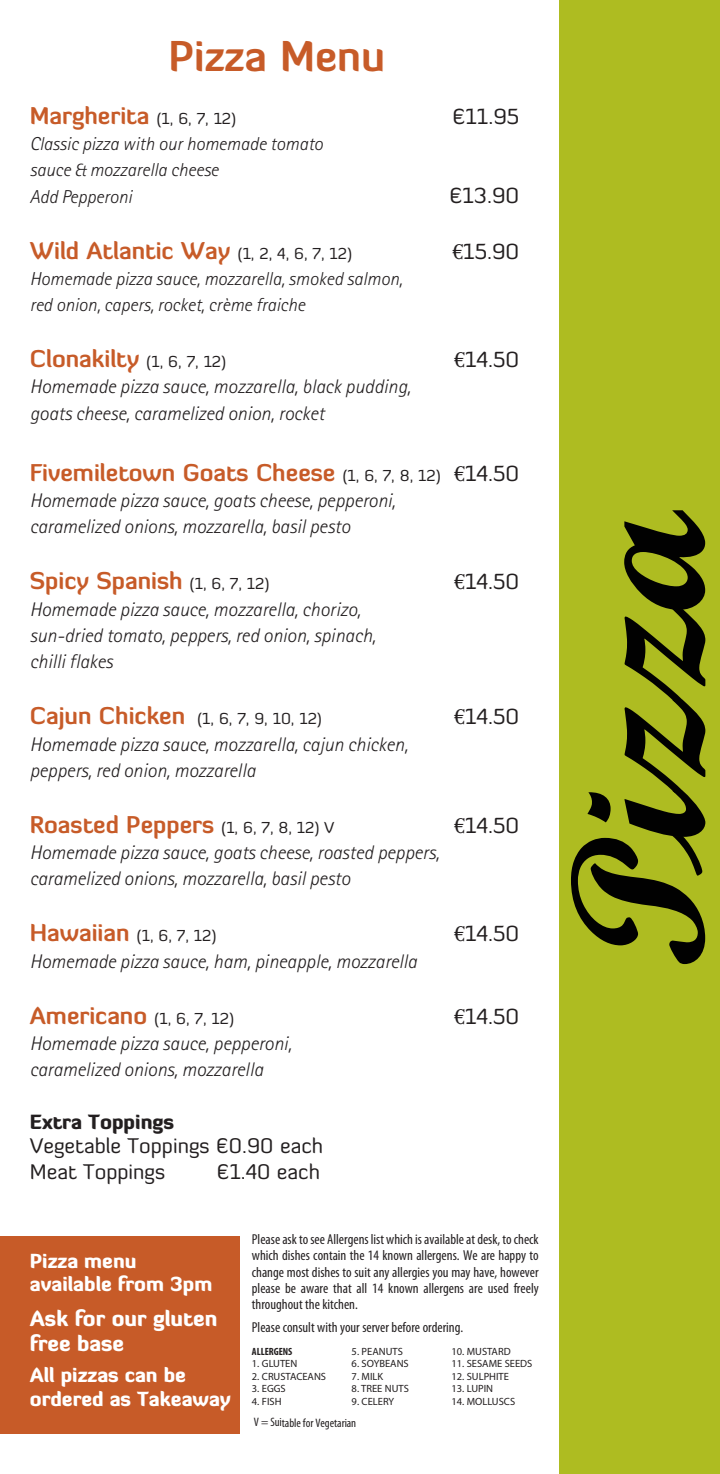
<style>
.page{position:relative;width:720px;height:1474px;background:#fff}
.page>*{position:absolute;margin:0;border:0;box-sizing:border-box;transform-origin:0 0}
.t1{font:700 189.35px "Script";letter-spacing:-.01em;color:#010101}
.t2{font:700 42px "Diavlo";color:#c75b28}
.t3{font:700 23.62px "Diavlo";color:#c75b28}
.t4{font:21.7px "Diavlo";color:#231f20}
.t5{font:21px/25.2px "Diavlo";color:#231f20}
.t6{font:900 21px/25.2px "Diavlo";color:#fff}
.t7{font:italic 300 19.6px/26.2px "Rotis Sans Serif";color:#231f20}
.t8{font:900 19.6px "Diavlo";color:#231f20}
.t9{font:900 19.43px/22.8px "Diavlo";color:#fff}
.t10{font:italic 300 18.72px/26.2px "Rotis Sans Serif";color:#231f20}
.t11{font:15.75px "Diavlo";color:#231f20}
.t12{font:condensed 14.35px/16.3px "Myriad Pro";color:#231f20;text-align:justify}
.t13{font:condensed 12.25px "Myriad Pro";letter-spacing:-.005em;color:#231f20}
.t14{font:10.5px "Myriad Pro";color:#231f20}
.t15{font:700 condensed 10.5px "Myriad Pro";color:#231f20}
.s1{font-weight:400;font-size:15.75px;color:#231f20}
.s2{font-family:"Euro Serif"}
.s3{font-family:"Euro Serif";font-weight:400;font-size:21.7px;color:#231f20}
.s4{font-weight:400;font-size:21.7px;color:#231f20}
.s5{font-weight:700;font-size:23.62px;color:#c75b28}
</style>
<div class="page">
<div style="left:559px;top:0;width:160px;height:1473px;background:#aebc21"></div>
<div style="left:0;top:1236px;width:240px;height:198px;background:#c75b28"></div>
<h2 class="t2" style="left:168px;top:41px;width:218px">Pizza Menu</h2>
<p class="t3" style="left:30px;top:107px;width:208px">Margherita <span class="s1">(1, 6, 7, 12)</span></p>
<p class="t4" style="left:452px;top:108px;width:68px">€11.95</p>
<p class="t10" style="left:30px;top:132px;width:294px">Classic pizza with our homemade tomato sauce &amp; mozzarella cheese<br>Add Pepperoni</p>
<p class="t4" style="left:449px;top:187px;width:71px">€13.90</p>
<p class="t3" style="left:30px;top:242px;width:323px">Wild Atlantic Way <span class="s1">(1, 2, 4, 6, 7, 12)</span></p>
<p class="t4" style="left:452px;top:243px;width:68px"><span class="s2">€</span>15.90</p>
<p class="t10" style="left:30px;top:267px;width:374px">Homemade pizza sauce, mozzarella, smoked salmon, red onion, capers, rocket, crème fraiche</p>
<p class="t3" style="left:30px;top:350px;width:198px">Clonakilty <span class="s1">(1, 6, 7, 12)</span></p>
<p class="t4" style="left:454px;top:352px;width:66px"><span class="s2">€</span>14.50</p>
<p class="t7" style="left:30px;top:375px;width:382px">Homemade pizza sauce, mozzarella, black pudding, goats cheese, caramelized onion, rocket</p>
<p class="t3" style="left:30px;top:464px;width:491px">Fivemiletown Goats Cheese <span class="s1">(1, 6, 7, 8, 12)</span> <span class="s3">€</span><span class="s4">14.50</span></p>
<p class="t7" style="left:30px;top:489px;width:367px">Homemade pizza sauce, goats cheese, pepperoni, caramelized onions, mozzarella, basil pesto</p>
<p class="t3" style="left:30px;top:572px;width:241px">Spicy Spanish <span class="s1">(1, 6, 7, 12)</span></p>
<p class="t4" style="left:454px;top:574px;width:66px"><span class="s2">€</span>14.50</p>
<p class="t7" style="left:30px;top:598px;width:347px">Homemade pizza sauce, mozzarella, chorizo, sun-dried tomato, peppers, red onion, spinach, chilli flakes</p>
<p class="t11" style="left:30px;top:713px;width:293px"><span class="s5">Cajun Chicken</span> (1, 6, 7, 9, 10, 12)</p>
<p class="t4" style="left:454px;top:709px;width:66px"><span class="s2">€</span>14.50</p>
<p class="t7" style="left:30px;top:732px;width:379px">Homemade pizza sauce, mozzarella, cajun chicken, peppers, red onion, mozzarella</p>
<p class="t3" style="left:30px;top:816px;width:306px">Roasted Peppers <span class="s1">(1, 6, 7, 8, 12) V</span></p>
<p class="t4" style="left:454px;top:817px;width:66px"><span class="s2">€</span>14.50</p>
<p class="t7" style="left:30px;top:841px;width:411px">Homemade pizza sauce, goats cheese, roasted peppers, caramelized onions, mozzarella, basil pesto</p>
<p class="t11" style="left:30px;top:930px;width:188px"><span class="s5">Hawaiian</span> (1, 6, 7, 12)</p>
<p class="t4" style="left:454px;top:926px;width:66px"><span class="s2">€</span>14.50</p>
<p class="t7" style="left:30px;top:949px;width:388px">Homemade pizza sauce, ham, pineapple, mozzarella</p>
<p class="t11" style="left:30px;top:1012px;width:205px"><span class="s5">Americano</span> (1, 6, 7, 12)</p>
<p class="t4" style="left:454px;top:1008px;width:66px"><span class="s2">€</span>14.50</p>
<p class="t7" style="left:30px;top:1032px;width:263px">Homemade pizza sauce, pepperoni, caramelized onions, mozzarella</p>
<p class="t8" style="left:30px;top:1114px;width:146px">Extra Toppings</p>
<p class="t5" style="left:30px;top:1135px;width:295px">Vegetable Toppings €0.90 each<br>Meat Toppings</p>
<p class="t5" style="left:217px;top:1160px;width:104px">€1.40 each</p>
<p class="t9" style="left:30px;top:1251px;width:184px">Pizza menu available from 3pm</p>
<p class="t6" style="left:30px;top:1307px;width:189px">Ask for our gluten free base</p>
<p class="t9" style="left:30px;top:1364px;width:202px;line-height:24.3px">All pizzas can be ordered as Takeaway</p>
<p class="t12" style="left:252px;top:1232px;width:288px">Pleaseasktosee Allergens list which isavailableatdesk, tocheck which dishes contain the 14 known allergens. We are happy to change most dishes to suit any allergies you may have, however please be aware that all 14 known allergens are used freely throughout the kitchen.</p>
<p class="t12" style="left:252px;top:1320px;width:213px">Please consult with your server before ordering.</p>
<p class="t15" style="left:252px;top:1347px;width:42px">ALLERGENS</p>
<p class="t14" style="left:252px;top:1359px;width:47px">1. GLUTEN</p>
<p class="t14" style="left:252px;top:1372px;width:76px">2. CRUSTACEANS</p>
<p class="t14" style="left:252px;top:1384px;width:35px">3. EGGS</p>
<p class="t14" style="left:252px;top:1396px;width:31px">4. FISH</p>
<p class="t14" style="left:351px;top:1347px;width:53px">5. PEANUTS</p>
<p class="t14" style="left:351px;top:1359px;width:59px">6. SOYBEANS</p>
<p class="t14" style="left:351px;top:1372px;width:33px">7. MILK</p>
<p class="t14" style="left:351px;top:1384px;width:59px">8. TREE NUTS</p>
<p class="t14" style="left:351px;top:1396px;width:44px">9. CELERY</p>
<p class="t13" style="left:254px;top:1417px;width:104px">V = Suitable for Vegetarian</p>
<p class="t14" style="left:451px;top:1347px;width:61px">10. MUSTARD</p>
<p class="t14" style="left:451px;top:1359px;width:83px">11. SESAME SEEDS</p>
<p class="t14" style="left:451px;top:1372px;width:59px">12. SULPHITE</p>
<p class="t14" style="left:451px;top:1384px;width:43px">13. LUPIN</p>
<p class="t14" style="left:451px;top:1396px;width:65px">14. MOLLUSCS</p>
<h1 class="t1" style="left:526px;top:966px;width:457px;rotate:-90deg">Pizza</h1>
</div>
